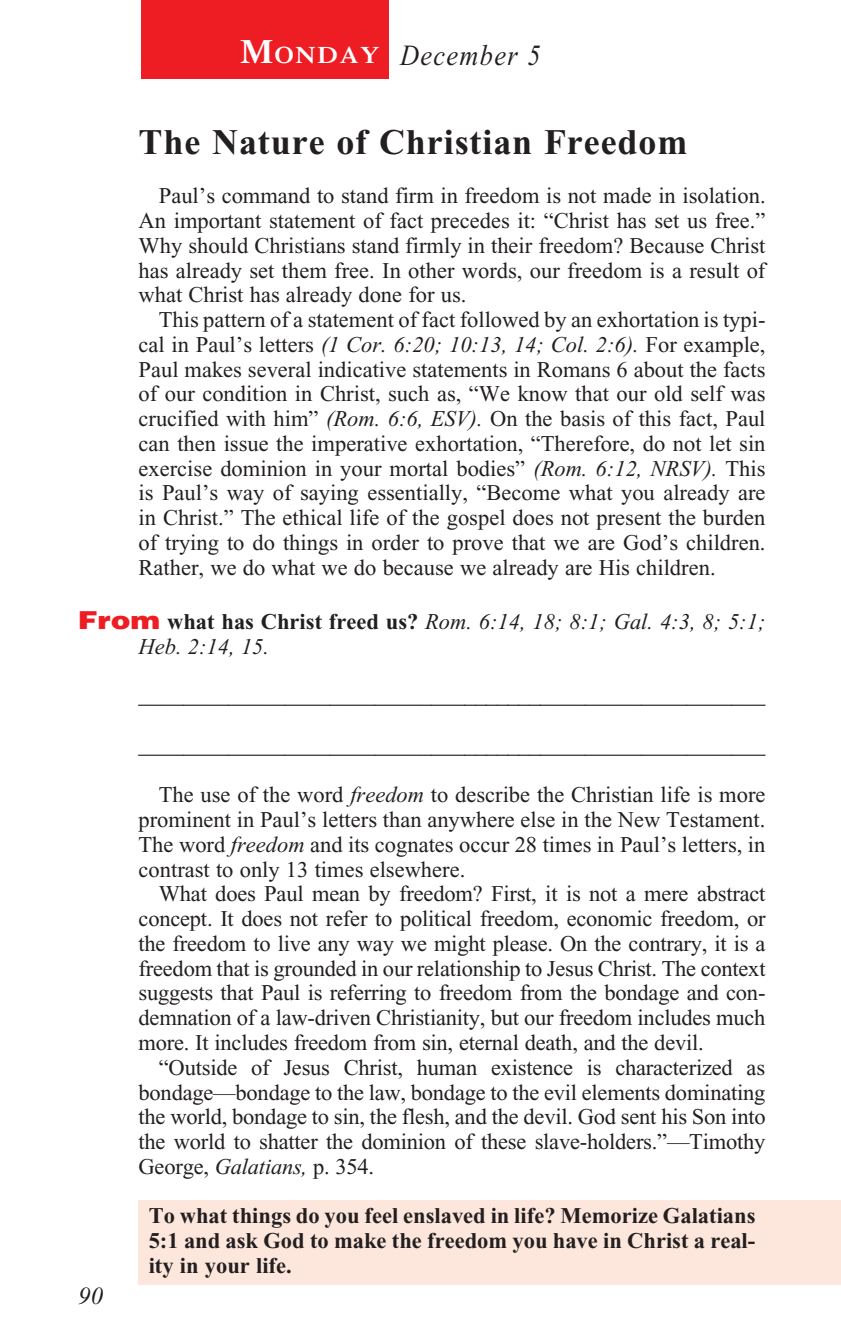
<style>
.page{position:relative;width:841px;height:1337px;background:#fff}
.page>*{position:absolute;margin:0;border:0;box-sizing:border-box;transform-origin:0 0}
._01-Daily_head{font:700 36px "Times New Roman";letter-spacing:.025em;color:#231f20}
._00-Month-Day{font:italic 29.25px "Times New Roman";letter-spacing:.05em;color:#231f20;scale:.9 1}
.t1{font:italic 24.75px "Times New Roman";color:#231f20}
.t2{font:600 23.62px "Times";letter-spacing:.07em;color:#fff;scale:1.1 1}
._4-Body_Copy{font:22.5px/24.8px "Times New Roman";color:#231f20;text-align:justify}
.x-screened_box-text{font:700 22.5px/24.8px "Times New Roman";color:#231f20;text-align:justify}
._6-question{font:italic 22.5px/24.8px "Times New Roman";color:#231f20}
.s1{font-size:33.75px}
.s2{font-style:italic}
.s3{font-family:"Helvetica";font-weight:900;font-style:normal;font-size:24.75px;color:#ee1d23}
.s4{font-weight:700;font-style:normal}
</style>
<div class="page">
<div style="left:138px;top:1200px;width:702px;height:84px;background:#fde7dc"></div>
<div style="left:141px;top:0;width:247px;height:78px;background:#ee1d23"></div>
<p class="t2" style="left:240px;top:41px;width:128px"><span class="s1">M</span>ONDAY</p>
<p class="_00-Month-Day" style="left:400px;top:40px;width:158px">December 5</p>
<p class="_01-Daily_head" style="left:138px;top:122px;width:550px">The Nature of Christian Freedom</p>
<p class="_4-Body_Copy" style="left:138px;top:183px;width:628px;text-indent:20px">Paul’s command to stand firm in freedom is not made in isolation.<br>An important statement of fact precedes it: “Christ has set us free.” Why should Christians stand firmly in their freedom? Because Christ has already set them free. In other words, our freedom is a result of what Christ has already done for us.</p>
<p class="_4-Body_Copy" style="left:138px;top:307px;width:628px;text-indent:20px">This pattern of a statement of fact followed by an exhortation is typi&shy;cal in Paul’s letters <span class="s2">(1 Cor. 6:20; 10:13, 14; Col. 2:6).</span> For example, Paul makes several indicative statements in Romans 6 about the facts of our condition in Christ, such as, “We know that our old self was crucified with him” <span class="s2">(Rom. 6:6, ESV).</span> On the basis of this fact, Paul can then issue the imperative exhortation, “Therefore, do not let sin exercise dominion in your mortal bodies” <span class="s2">(Rom. 6:12, NRSV).</span> This is Paul’s way of saying essentially, “Become what you already are in Christ.” The ethical life of the gospel does not present the burden of trying to do things in order to prove that we are God’s children.<br>Rather, we do what we do because we already are His children.</p>
<p class="_6-question" style="left:138px;top:609px;width:628px;text-indent:-61px"><span class="s3">From</span> <span class="s4">what has Christ freed us?</span> Rom. 6:14, 18; 8:1; Gal. 4:3, 8; 5:1;<br>Heb. 2:14, 15.</p>
<p class="_4-Body_Copy" style="left:138px;top:683px;width:628px">________________________________________________________</p>
<p class="t1" style="left:78px;top:1282px;width:26px">90</p>
<p class="_4-Body_Copy" style="left:138px;top:733px;width:628px">________________________________________________________</p>
<p class="_4-Body_Copy" style="left:138px;top:782px;width:628px;text-indent:20px">The use of the word <span class="s2">freedom</span> to describe the Christian life is more prominent in Paul’s letters than anywhere else in the New Testament.<br>The word <span class="s2">freedom</span> and its cognates occur 28 times in Paul’s letters, in contrast to only 13 times elsewhere.</p>
<p class="_4-Body_Copy" style="left:138px;top:881px;width:628px;text-indent:20px">What does Paul mean by freedom? First, it is not a mere abstract concept. It does not refer to political freedom, economic freedom, or the freedom to live any way we might please. On the contrary, it is a freedom that is grounded in our relationship to Jesus Christ. The context suggests that Paul is referring to freedom from the bondage and con&shy;demnation of a law-driven Christianity, but our freedom includes much more. It includes freedom from sin, eternal death, and the devil.</p>
<p class="_4-Body_Copy" style="left:138px;top:1055px;width:628px;text-indent:20px">“Outside of Jesus Christ, human existence is characterized as bondage—bondage to the law, bondage to the evil elements dominating the world, bondage to sin, the flesh, and the devil. God sent his Son into the world to shatter the dominion of these slave-holders.”—Timothy George, <span class="s2">Galatians,</span> p. 354.</p>
<p class="x-screened_box-text" style="left:149px;top:1203px;width:608px">To what things do you feel enslaved in life? Memorize Galatians 5:1 and ask God to make the freedom you have in Christ a real&shy;ity in your life.</p>
</div>
